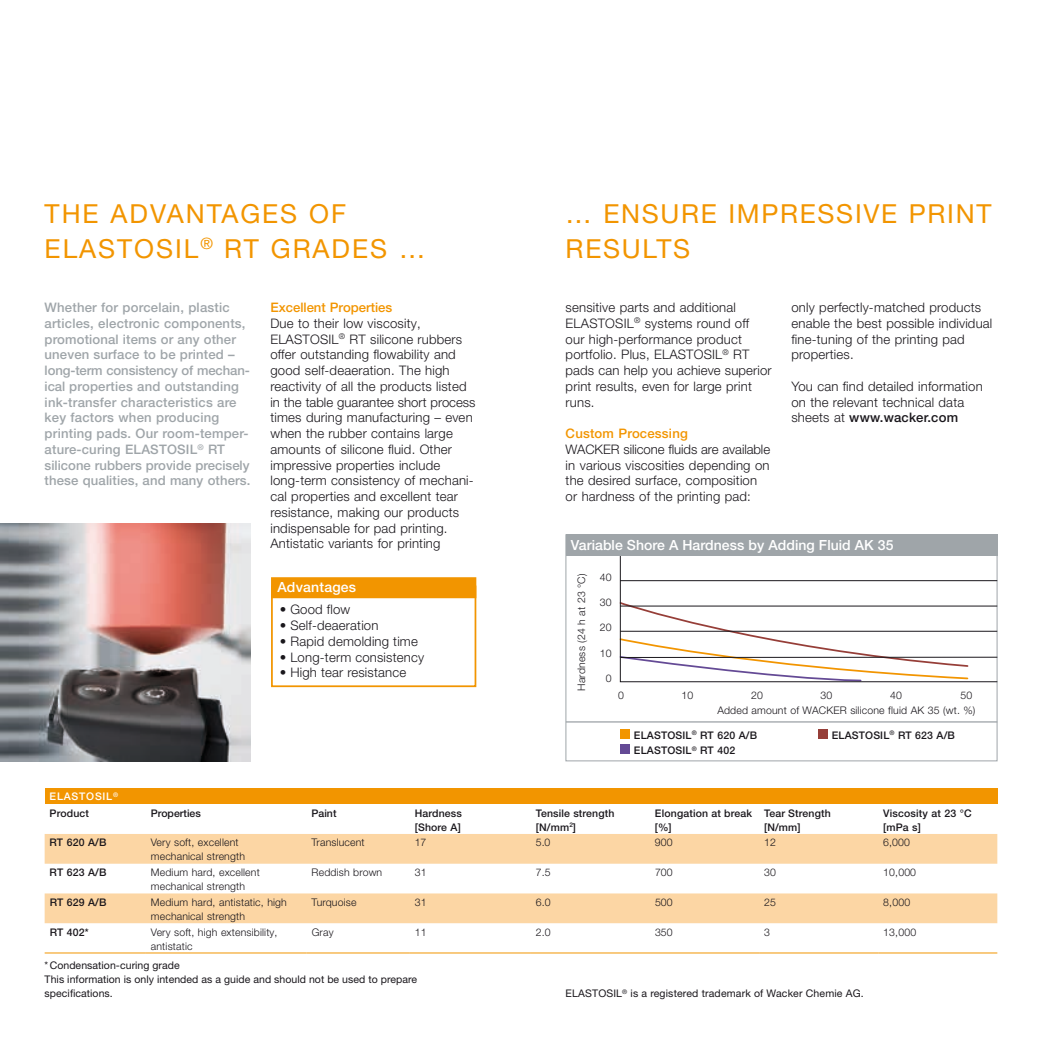
<style>
.page{position:relative;width:1042px;height:1042px;background:#fff}
.page>*{position:absolute;margin:0;border:0;box-sizing:border-box;transform-origin:0 0}
.t1{font:26.25px/35px "Helvetica Neue LT Pro";letter-spacing:.075em;color:#f29500}
.t2{font:500 14px "Helvetica Neue LT Pro";letter-spacing:.005em;color:#fff}
.t3{font:300 13.12px/15.8px "Helvetica Neue LT Pro";letter-spacing:.015em;color:#1a171c}
.t4{font:500 13.12px/15.8px "Helvetica Neue LT Pro";letter-spacing:.015em;color:#9fa5a9}
.t5{font:500 13.12px "Helvetica Neue LT Pro";color:#f29500}
.t6{font:300 10.5px/14px "Helvetica Neue LT Pro";letter-spacing:.015em;color:#1a171c}
.t7{font:500 10.5px/14px "Helvetica Neue LT Pro";letter-spacing:.015em;color:#1a171c}
.t8{font:10.5px/14px "Helvetica Neue LT Pro";letter-spacing:.005em;color:#1a171c}
.t9{font:500 10.5px/16.6px "Helvetica Neue LT Pro";letter-spacing:.075em;color:#fff}
.s1{font-weight:500}
.s2{color:#1a171c}
</style>
<div class="page">
<div style="left:45px;top:788px;width:952px;height:16px;background:#f29500"></div>
<svg style="left:45px;top:834px;width:952px;height:89px;fill:#fcd6a4"></svg>
<hr style="left:45px;top:952px;width:101px;height:1px;background:#f29500">
<hr style="left:146px;top:952px;width:161px;height:1px;background:#f29500">
<hr style="left:307px;top:952px;width:103px;height:1px;background:#f29500">
<hr style="left:410px;top:952px;width:121px;height:1px;background:#f29500">
<hr style="left:531px;top:952px;width:119px;height:1px;background:#f29500">
<hr style="left:650px;top:952px;width:109px;height:1px;background:#f29500">
<hr style="left:759px;top:952px;width:119px;height:1px;background:#f29500">
<hr style="left:878px;top:952px;width:119px;height:1px;background:#f29500">
<img style="left:0;top:523px;width:251px;height:238px">
<div style="left:271px;top:585px;width:205px;height:102px;border:2px solid #f29500"></div>
<div style="left:271px;top:577px;width:205px;height:21px;background:#f29500;border:2px solid #f29500"></div>
<hr style="left:566px;top:721px;width:431px;height:1px;background:#9fa5a9">
<div style="left:620px;top:729px;width:10px;height:9px;background:#f29500"></div>
<div style="left:818px;top:729px;width:10px;height:9px;background:#963e38"></div>
<div style="left:620px;top:744px;width:10px;height:10px;background:#644a95"></div>
<svg style="left:620px;top:550px;width:378px;height:132px"></svg>
<div style="left:566px;top:534px;width:431px;height:21px;background:#9fa5a9"></div>
<h1 class="t1" style="left:45px;top:195px;width:382px">THE ADVANTAGES OF<br>ELASTOSIL<sup>®</sup> RT GRADES …</h1>
<p class="t4" style="left:45px;top:299px;width:207px">Whether for porcelain, plastic articles, electronic components, promotional items or any other uneven surface to be printed – long-term consistency of mechan&shy;ical properties and outstanding ink-transfer characteristics are key factors when producing printing pads. Our room-temper&shy;ature-curing ELASTOSIL<sup>®</sup> RT silicone rubbers provide precisely these qualities, and many others.</p>
<p class="t5" style="left:270px;top:299px;width:123px">Excellent Properties</p>
<p class="t3" style="left:270px;top:315px;width:207px">Due to their low viscosity, ELASTOSIL<sup>®</sup> RT silicone rubbers offer outstanding flowability and good self-deaeration. The high reactivity of all the products listed in the table guarantee short process times during manufacturing – even when the rubber contains large amounts of silicone fluid. Other impressive properties include long-term consistency of mechani&shy;cal properties and excellent tear resistance, making our products indispensable for pad printing.<br>Antistatic variants for printing</p>
<p class="t2" style="left:277px;top:579px;width:80px">Advantages</p>
<p class="t3" style="left:280px;top:601px;width:72px">• Good flow</p>
<p class="t3" style="left:280px;top:617px;width:100px">• Self-deaeration</p>
<p class="t3" style="left:280px;top:633px;width:140px">• Rapid demolding time</p>
<p class="t3" style="left:280px;top:649px;width:146px">• Long-term consistency</p>
<p class="t3" style="left:280px;top:664px;width:128px">• High tear resistance</p>
<h1 class="t1" style="left:566px;top:195px;width:75px">… Ensure</h1>
<h1 class="t1" style="left:728px;top:195px;width:27px">Impressive</h1>
<h1 class="t1" style="left:909px;top:195px;width:36px">Print</h1>
<h1 class="t1" style="left:566px;top:230px;width:38px">Results</h1>
<p class="t3" style="left:566px;top:299px;width:207px">sensitive parts and additional<br>ELASTOSIL<sup>®</sup> systems round off<br>our high-performance product portfolio. Plus, ELASTOSIL<sup>®</sup> RT pads can help you achieve superior print results, even for large print runs.</p>
<p class="t5" style="left:566px;top:425px;width:124px">Custom Processing</p>
<p class="t3" style="left:566px;top:441px;width:206px">WACKER silicone fluids are available in various viscosities depending on the desired surface, composition or hardness of the printing pad:</p>
<p class="t3" style="left:791px;top:299px;width:202px">only perfectly-matched products enable the best possible individual fine-tuning of the printing pad properties.</p>
<p class="t3" style="left:791px;top:378px;width:193px">You can find detailed information on the relevant technical data sheets at <span class="s1">www.wacker.com</span></p>
<p class="t2" style="left:571px;top:536px;width:324px">Variable Shore A Hardness by Adding Fluid AK 35</p>
<p class="t6" style="left:574px;top:691px;width:119px;rotate:-90deg">Hardness (24 h at 23 °C)</p>
<p class="t6" style="left:600px;top:570px;width:13px">40</p>
<p class="t6" style="left:600px;top:595px;width:13px">30</p>
<p class="t6" style="left:600px;top:620px;width:13px">20</p>
<p class="t6" style="left:600px;top:646px;width:13px">10</p>
<p class="t6" style="left:606px;top:671px;width:7px">0</p>
<p class="t6" style="left:618px;top:688px;width:7px">0</p>
<p class="t6" style="left:681px;top:688px;width:13px">10</p>
<p class="t6" style="left:751px;top:688px;width:13px">20</p>
<p class="t6" style="left:820px;top:688px;width:13px">30</p>
<p class="t6" style="left:890px;top:688px;width:13px">40</p>
<p class="t6" style="left:717px;top:687px;width:260px;line-height:14.9px;text-align:right">50<br>Added amount of WACKER silicone fluid AK 35 (wt. %)</p>
<p class="t7" style="left:634px;top:728px;width:15px">Elastosil</p>
<p class="t7" style="left:692px;top:728px;width:67px"><sup>®</sup> RT 620 A/B</p>
<p class="t7" style="left:832px;top:728px;width:15px">Elastosil</p>
<p class="t7" style="left:889px;top:728px;width:67px"><sup>®</sup> RT 623 A/B</p>
<p class="t7" style="left:634px;top:743px;width:15px">Elastosil</p>
<p class="t7" style="left:692px;top:743px;width:45px"><sup>®</sup> RT 402</p>
<p class="t9" style="left:50px;top:788px;width:70px">ELASTOSIL<sup>®<br></sup><span class="s2">Product</span></p>
<p class="t7" style="left:151px;top:806px;width:52px">Properties</p>
<p class="t7" style="left:312px;top:806px;width:26px">Paint</p>
<p class="t7" style="left:415px;top:806px;width:49px">Hardness [Shore A]</p>
<p class="t7" style="left:536px;top:806px;width:80px">Tensile strength [N/mm<sup>2</sup>]</p>
<p class="t7" style="left:655px;top:806px;width:98px">Elongation at break [%]</p>
<p class="t7" style="left:764px;top:806px;width:68px">Tear Strength [N/mm]</p>
<p class="t7" style="left:883px;top:806px;width:90px">Viscosity at 23 °C [mPa s]</p>
<p class="t7" style="left:50px;top:835px;width:58px">RT 620 A/B</p>
<p class="t6" style="left:151px;top:835px;width:96px">Very soft, excellent mechanical strength</p>
<p class="t6" style="left:312px;top:835px;width:55px">Translucent</p>
<p class="t6" style="left:415px;top:835px;width:13px">17</p>
<p class="t6" style="left:536px;top:835px;width:16px">5.0</p>
<p class="t6" style="left:655px;top:835px;width:19px">900</p>
<p class="t6" style="left:764px;top:835px;width:13px">12</p>
<p class="t6" style="left:883px;top:835px;width:28px">6,000</p>
<p class="t7" style="left:50px;top:865px;width:58px">RT 623 A/B</p>
<p class="t6" style="left:151px;top:865px;width:110px">Medium hard, excellent mechanical strength</p>
<p class="t6" style="left:312px;top:865px;width:72px">Reddish brown</p>
<p class="t6" style="left:415px;top:865px;width:13px">31</p>
<p class="t6" style="left:536px;top:865px;width:16px">7.5</p>
<p class="t6" style="left:655px;top:865px;width:19px">700</p>
<p class="t6" style="left:764px;top:865px;width:13px">30</p>
<p class="t6" style="left:883px;top:865px;width:34px">10,000</p>
<p class="t7" style="left:50px;top:895px;width:58px">RT 629 A/B</p>
<p class="t6" style="left:151px;top:895px;width:137px">Medium hard, antistatic, high mechanical strength</p>
<p class="t6" style="left:312px;top:895px;width:46px">Turquoise</p>
<p class="t6" style="left:415px;top:895px;width:13px">31</p>
<p class="t6" style="left:536px;top:895px;width:16px">6.0</p>
<p class="t6" style="left:655px;top:895px;width:19px">500</p>
<p class="t6" style="left:764px;top:895px;width:13px">25</p>
<p class="t6" style="left:883px;top:895px;width:28px">8,000</p>
<p class="t7" style="left:50px;top:925px;width:40px">RT 402*</p>
<p class="t6" style="left:151px;top:924px;width:128px">Very soft, high extensibility, antistatic</p>
<p class="t6" style="left:312px;top:924px;width:23px">Gray</p>
<p class="t6" style="left:415px;top:924px;width:13px">11</p>
<p class="t6" style="left:536px;top:924px;width:16px">2.0</p>
<p class="t6" style="left:655px;top:924px;width:19px">350</p>
<p class="t6" style="left:764px;top:924px;width:7px">3</p>
<p class="t6" style="left:883px;top:924px;width:34px">13,000</p>
<p class="t8" style="left:45px;top:958px;width:374px">*Condensation-curing grade<br>This information is only intended as a guide and should not be used to prepare specifications.</p>
<p class="t8" style="left:566px;top:986px;width:300px">ELASTOSIL<sup>®</sup> is a registered trademark of Wacker Chemie AG.</p>
</div>
